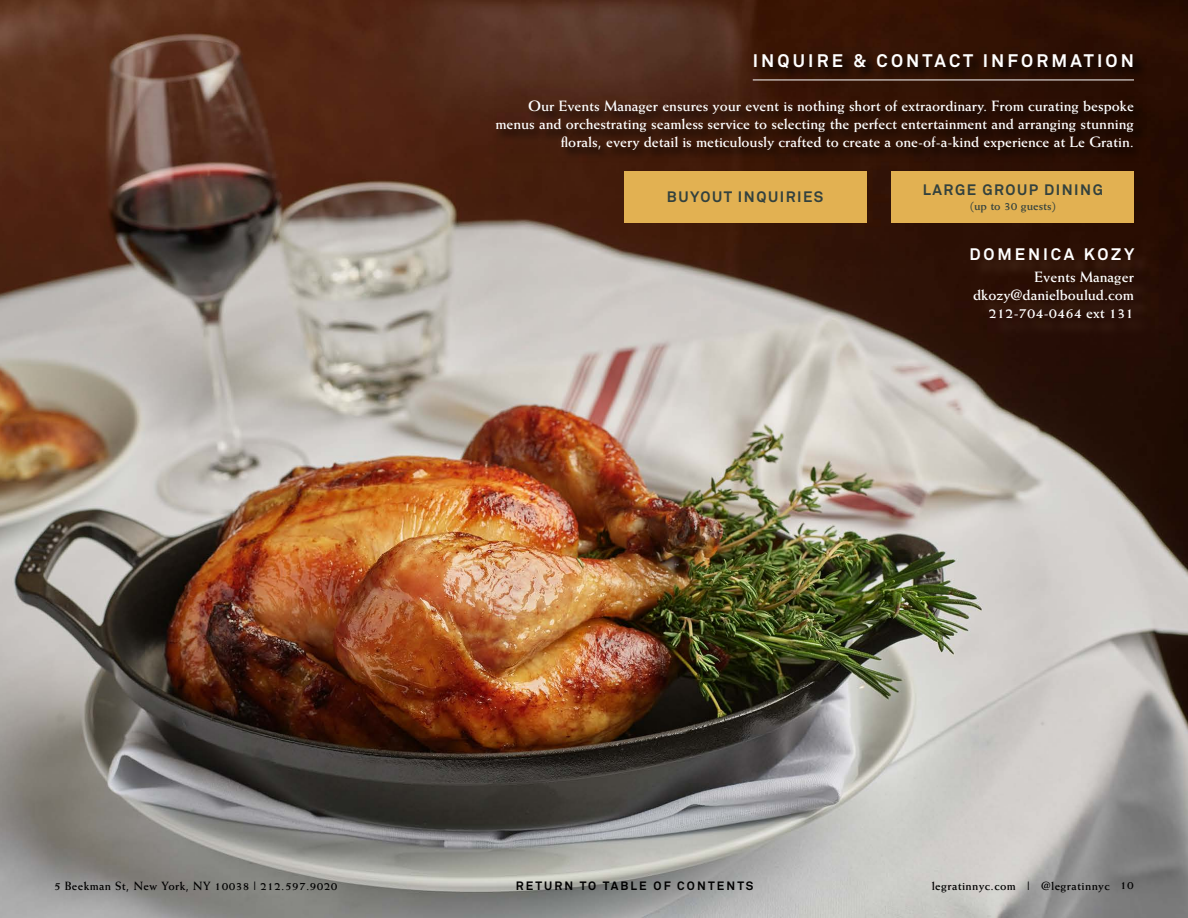
<style>
.page{position:relative;width:1188px;height:918px;background:#fff}
.page>*{position:absolute;margin:0;border:0;box-sizing:border-box;transform-origin:0 0}
.t1{font:700 18px "Akkurat";letter-spacing:.175em;color:#fff}
.t2{font:700 16.5px "Akkurat";letter-spacing:.175em;color:#fff}
.t3{font:700 15px/18px "Weiss Std";color:#fff;text-align:right}
.t4{font:700 15px "Akkurat";letter-spacing:.1em;color:#32413e}
.t5{font:700 12px "Weiss Std";letter-spacing:.03em;color:#000}
.t6{font:700 12px "Akkurat";letter-spacing:.175em;color:#000}
.t7{font:700 12px "Weiss Std";color:#32413e}
</style>
<div class="page">
<img style="left:0;top:0;width:1188px;height:918px">
<svg style="left:494px;top:52px;width:653px;height:111px;background:#36170a"></svg>
<hr style="left:753px;top:80px;width:381px;height:1px;background:#fff">
<div style="left:892px;top:171px;width:242px;height:52px;background:#e2b152"></div>
<div style="left:624px;top:171px;width:242px;height:52px;background:#e2b152"></div>
<div style="left:973px;top:251px;width:179px;height:86px;background:#2b1007"></div>
<p class="t1" style="left:753px;top:49px;width:383px">INQUIRE &amp; CONTACT INFORMATION</p>
<p class="t3" style="left:495px;top:96px;width:640px">Our Events Manager ensures your event is nothing short of extraordinary. From curating bespoke menus and orchestrating seamless service to selecting the perfect entertainment and arranging stunning florals, every detail is meticulously crafted to create a one-of-a-kind experience at Le Gratin.</p>
<p class="t4" style="left:923px;top:180px;width:182px">LARGE GROUP DINING</p>
<p class="t7" style="left:970px;top:199px;width:87px">(up to 30 guests)</p>
<p class="t4" style="left:667px;top:188px;width:158px">BUYOUT INQUIRIES</p>
<p class="t2" style="left:969px;top:244px;width:167px">DOMENICA KOZY</p>
<p class="t3" style="left:973px;top:268px;width:162px">Events Manager dkozy@danielboulud.com<br>212-704-0464 ext 131</p>
<p class="t5" style="left:54px;top:878px;width:285px">5 Beekman St, New York, NY 10038 | 212.597.9020</p>
<p class="t6" style="left:516px;top:878px;width:239px">RETURN TO TABLE OF CONTENTS</p>
<p class="t5" style="left:932px;top:879px;width:204px">legratinnyc.com | @legratinnyc 10</p>
</div>
